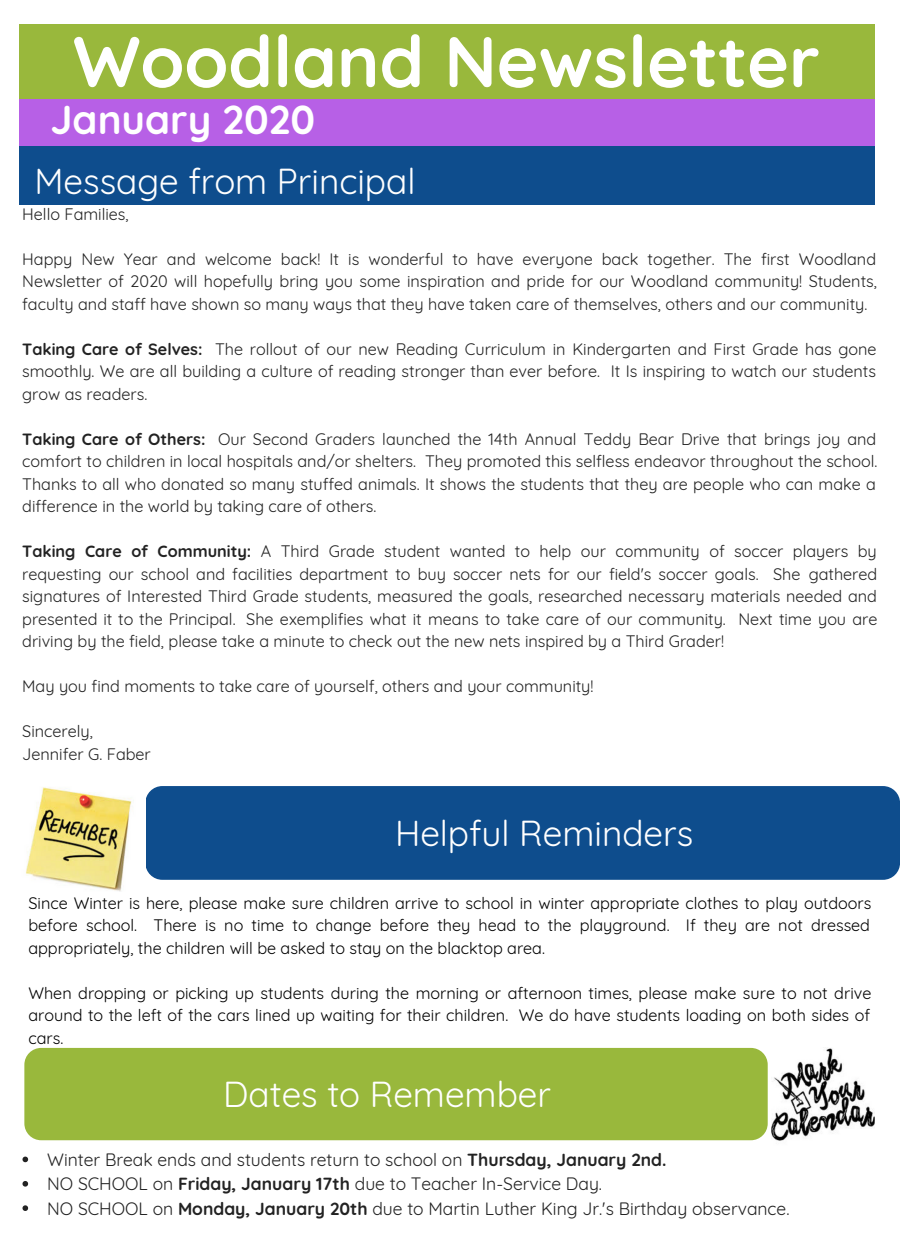
<style>
.page{position:relative;width:900px;height:1260px;background:#fff}
.page>*{position:absolute;margin:0;border:0;box-sizing:border-box;transform-origin:0 0}
.t1{font:700 71.5px "Quicksand";color:#fff}
.t2{font:700 40.25px "Quicksand";color:#fff}
.t3{font:35.25px "Quicksand";color:#fff}
.t4{font:17.5px/24.5px "Quicksand";color:#222}
.t5{font:16.25px/22.5px "Quicksand";color:#222;text-align:justify}
.t6{font:16.25px/22.5px "Quicksand";color:#000;text-align:justify}
.s1{font-weight:700}
</style>
<div class="page">
<div style="left:19px;top:24px;width:856px;height:75px;background:#99b83c"></div>
<div style="left:19px;top:99px;width:855px;height:47px;background:#b760e6"></div>
<div style="left:19px;top:146px;width:855px;height:58px;background:#0e4d8d"></div>
<div style="left:24px;top:1048px;width:744px;height:92px;background:#99b83c;border-radius:17px"></div>
<img style="left:772px;top:1048px;width:103px;height:93px">
<svg style="left:22px;top:1157px;width:6px;height:5px"></svg>
<svg style="left:22px;top:1181px;width:6px;height:6px"></svg>
<svg style="left:22px;top:1205px;width:6px;height:6px"></svg>
<div style="left:145px;top:786px;width:755px;height:94px;background:#0e4d8d;border-radius:17px"></div>
<img style="left:26px;top:787px;width:120px;height:104px">
<h1 class="t1" style="left:73px;top:16px;width:749px">Woodland Newsletter</h1>
<h2 class="t2" style="left:50px;top:94px;width:266px">January 2020</h2>
<h3 class="t3" style="left:35px;top:158px;width:382px">Message from Principal</h3>
<p class="t5" style="left:22px;top:202px;width:108px">Hello Families,</p>
<p class="t5" style="left:22px;top:247px;width:856px">Happy New Year and welcome back! It is wonderful to have everyone back together. The first Woodland Newsletter of 2020 will hopefully bring you some inspiration and pride for our Woodland community! Students, faculty and staff have shown so many ways that they have taken care of themselves, others and our community.</p>
<p class="t5" style="left:22px;top:337px;width:856px"><span class="s1">Taking Care of Selves:</span> The rollout of our new Reading Curriculum in Kindergarten and First Grade has gone smoothly. We are all building a culture of reading stronger than ever before. It Is inspiring to watch our students grow as readers.</p>
<p class="t5" style="left:22px;top:427px;width:857px"><span class="s1">Taking Care of Others:</span> Our Second Graders launched the 14th Annual Teddy Bear Drive that brings joy and comfort to children in local hospitals and/or shelters. They promoted this selfless endeavor throughout the school.<br>Thanks to all who donated so many stuffed animals. It shows the students that they are people who can make a difference in the world by taking care of others.</p>
<p class="t5" style="left:22px;top:540px;width:857px"><span class="s1">Taking Care of Community:</span> A Third Grade student wanted to help our community of soccer players by requesting our school and facilities department to buy soccer nets for our field's soccer goals. She gathered signatures of Interested Third Grade students, measured the goals, researched necessary materials needed and presented it to the Principal. She exemplifies what it means to take care of our community. Next time you are driving by the field, please take a minute to check out the new nets inspired by a Third Grader!</p>
<p class="t5" style="left:22px;top:675px;width:573px">May you find moments to take care of yourself, others and your community!</p>
<p class="t5" style="left:22px;top:720px;width:130px">Sincerely,<br>Jennifer G. Faber</p>
<h3 class="t3" style="left:395px;top:811px;width:300px">Helpful Reminders</h3>
<p class="t6" style="left:28px;top:892px;width:845px">Since Winter is here, please make sure children arrive to school in winter appropriate clothes to play outdoors before school. There is no time to change before they head to the playground. If they are not dressed appropriately, the children will be asked to stay on the blacktop area.</p>
<p class="t6" style="left:28px;top:982px;width:845px">When dropping or picking up students during the morning or afternoon times, please make sure to not drive around to the left of the cars lined up waiting for their children. We do have students loading on both sides of cars.</p>
<h3 class="t3" style="left:223px;top:1072px;width:329px">Dates to Remember</h3>
<p class="t4" style="left:47px;top:1147px;width:744px">Winter Break ends and students return to school on <span class="s1">Thursday, January 2nd.<br></span>NO SCHOOL on <span class="s1">Friday, January 17th</span> due to Teacher In-Service Day.<br>NO SCHOOL on <span class="s1">Monday, January 20th</span> due to Martin Luther King Jr.'s Birthday observance.</p>
</div>
